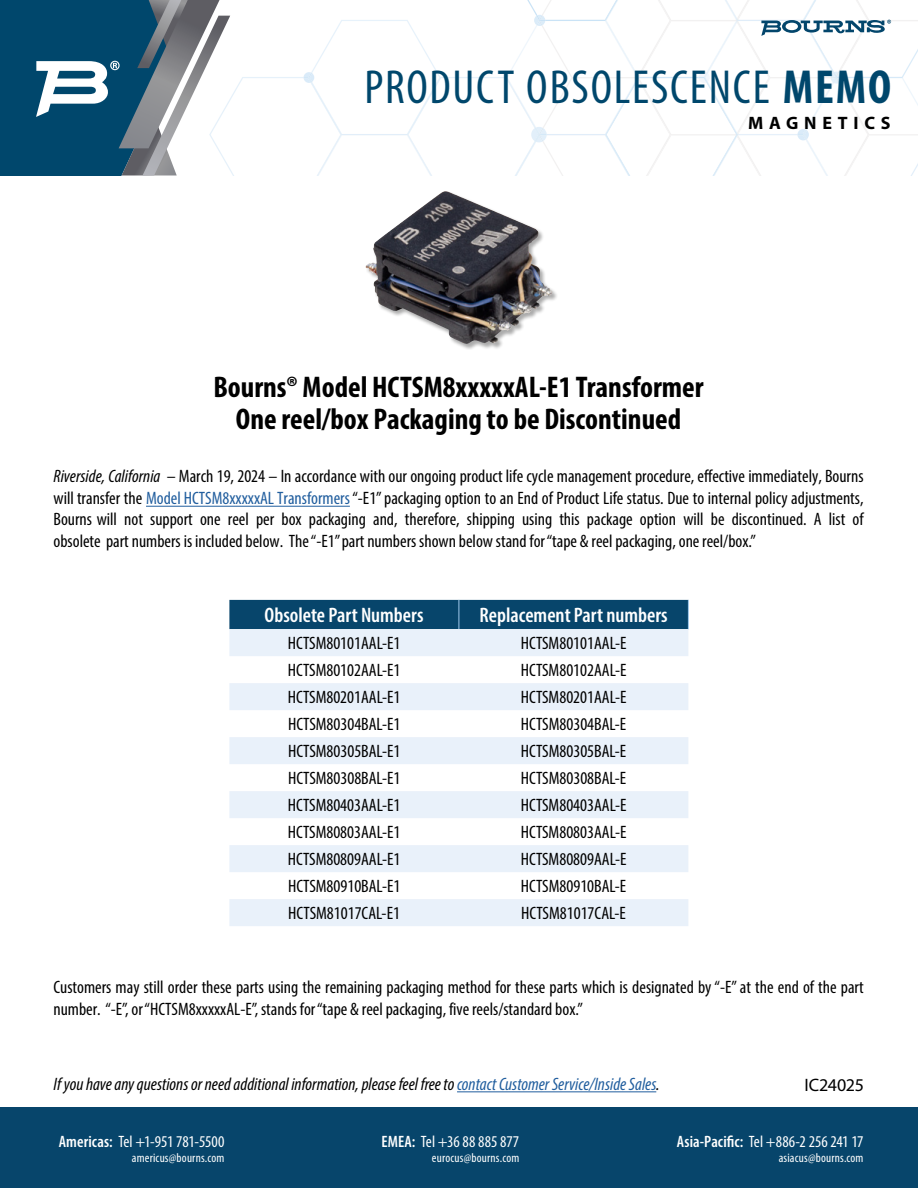
<style>
.page{position:relative;width:918px;height:1188px;background:#fff}
.page>*{position:absolute;margin:0;border:0;box-sizing:border-box;transform-origin:0 0}
.t1{font:condensed 48px "Myriad Pro";letter-spacing:.04em;color:#00476c}
.t2{font:700 condensed 30px/31.5px "Myriad Pro";color:#000;text-align:center}
.t3{font:600 condensed 21px "Myriad Pro";color:#fff}
.t4{font:condensed 18px/21.6px "Myriad Pro";color:#000;text-align:justify}
.t5{font:italic condensed 18px "Myriad Pro";color:#000}
.t6{font:700 18px "Myriad Pro";letter-spacing:.32em;color:#000}
.t7{font:18px "Myriad Pro";letter-spacing:-.01em;color:#000}
.t8{font:condensed 16.5px "Myriad Pro";color:#fff}
.t9{font:condensed 12.75px "Myriad Pro";letter-spacing:.015em;color:#fff}
.s1{font-weight:700}
.s2{font-style:italic}
.s3{color:#215e9e}
.s4{font-weight:600}
</style>
<div class="page">
<div style="left:0;top:1107px;width:918px;height:81px;background:#07456b"></div>
<svg style="left:0;top:0;width:918px;height:176px"></svg>
<svg style="left:229px;top:629px;width:459px;height:297px;fill:#e9f1fa"></svg>
<div style="left:229px;top:600px;width:460px;height:29px;background:#07456b"></div>
<hr style="left:457px;top:1091px;width:199px;height:1px;background:#215e9e">
<hr style="left:146px;top:506px;width:204px;height:1px;background:#215e9e">
<div style="left:366px;top:191px;width:193px;height:159px;background:#000;opacity:.33"></div>
<img style="left:366px;top:191px;width:186px;height:154px">
<h1 class="t1" style="left:364px;top:58px;width:528px">PRODUCT OBSOLESCENCE <span class="s1">MEMO</span></h1>
<p class="t6" style="left:748px;top:111px;width:144px">MAGNETICS</p>
<h2 class="t2" style="left:213px;top:371px;width:492px">Bourns® Model HCTSM8xxxxxAL-E1 Transformer<br>One reel/box Packaging to be Discontinued</h2>
<p class="t4" style="left:54px;top:465px;width:812px"><span class="s2">Riverside, California</span> – March 19, 2024 – In accordance with our ongoing product life cycle management procedure, effective immediately, Bourns will transfer the <span class="s3">Model HCTSM8xxxxxAL Transformers</span>“-E1” packaging option to an End of Product Life status. Due to internal policy adjustments, Bourns will not support one reel per box packaging and, therefore, shipping using this package option will be discontinued. A list of obsolete part numbers is included below. The “-E1” part numbers shown below stand for “tape &amp; reel packaging, one reel/box.”</p>
<p class="t3" style="left:265px;top:602px;width:160px">Obsolete Part Numbers</p>
<p class="t3" style="left:480px;top:602px;width:190px">Replacement Part numbers</p>
<p class="t4" style="left:288px;top:632px;width:114px">HCTSM80101AAL-E1</p>
<p class="t4" style="left:521px;top:632px;width:107px">HCTSM80101AAL-E</p>
<p class="t4" style="left:288px;top:659px;width:114px">HCTSM80102AAL-E1</p>
<p class="t4" style="left:521px;top:659px;width:107px">HCTSM80102AAL-E</p>
<p class="t4" style="left:288px;top:686px;width:114px">HCTSM80201AAL-E1</p>
<p class="t4" style="left:521px;top:686px;width:107px">HCTSM80201AAL-E</p>
<p class="t4" style="left:288px;top:713px;width:114px">HCTSM80304BAL-E1</p>
<p class="t4" style="left:521px;top:713px;width:107px">HCTSM80304BAL-E</p>
<p class="t4" style="left:288px;top:740px;width:114px">HCTSM80305BAL-E1</p>
<p class="t4" style="left:521px;top:740px;width:107px">HCTSM80305BAL-E</p>
<p class="t4" style="left:288px;top:767px;width:114px">HCTSM80308BAL-E1</p>
<p class="t4" style="left:521px;top:767px;width:107px">HCTSM80308BAL-E</p>
<p class="t4" style="left:288px;top:794px;width:114px">HCTSM80403AAL-E1</p>
<p class="t4" style="left:521px;top:794px;width:107px">HCTSM80403AAL-E</p>
<p class="t4" style="left:288px;top:821px;width:114px">HCTSM80803AAL-E1</p>
<p class="t4" style="left:521px;top:821px;width:107px">HCTSM80803AAL-E</p>
<p class="t4" style="left:288px;top:848px;width:114px">HCTSM80809AAL-E1</p>
<p class="t4" style="left:521px;top:848px;width:107px">HCTSM80809AAL-E</p>
<p class="t4" style="left:288px;top:875px;width:114px">HCTSM80910BAL-E1</p>
<p class="t4" style="left:521px;top:875px;width:107px">HCTSM80910BAL-E</p>
<p class="t4" style="left:288px;top:902px;width:113px">HCTSM81017CAL-E1</p>
<p class="t4" style="left:521px;top:902px;width:106px">HCTSM81017CAL-E</p>
<p class="t4" style="left:54px;top:976px;width:812px">Customers may still order these parts using the remaining packaging method for these parts which is designated by “-E” at the end of the part number. “-E”, or “HCTSM8xxxxxAL-E”, stands for “tape &amp; reel packaging, five reels/standard box.”</p>
<p class="t5" style="left:54px;top:1073px;width:608px">If you have any questions or need additional information, please feel free to <span class="s3">contact Customer Service/Inside Sales</span>.</p>
<p class="t7" style="left:805px;top:1074px;width:61px">IC24025</p>
<p class="t8" style="left:59px;top:1131px;width:167px"><span class="s4">Americas:</span> Tel +1-951 781-5500</p>
<p class="t9" style="left:132px;top:1150px;width:94px">americus@bourns.com</p>
<p class="t8" style="left:382px;top:1131px;width:139px"><span class="s4">EMEA:</span> Tel +36 88 885 877</p>
<p class="t9" style="left:432px;top:1150px;width:89px">eurocus@bourns.com</p>
<p class="t8" style="left:677px;top:1131px;width:188px"><span class="s4">Asia-Pacific:</span> Tel +886-2 256 241 17</p>
<p class="t9" style="left:779px;top:1150px;width:86px">asiacus@bourns.com</p>
</div>
